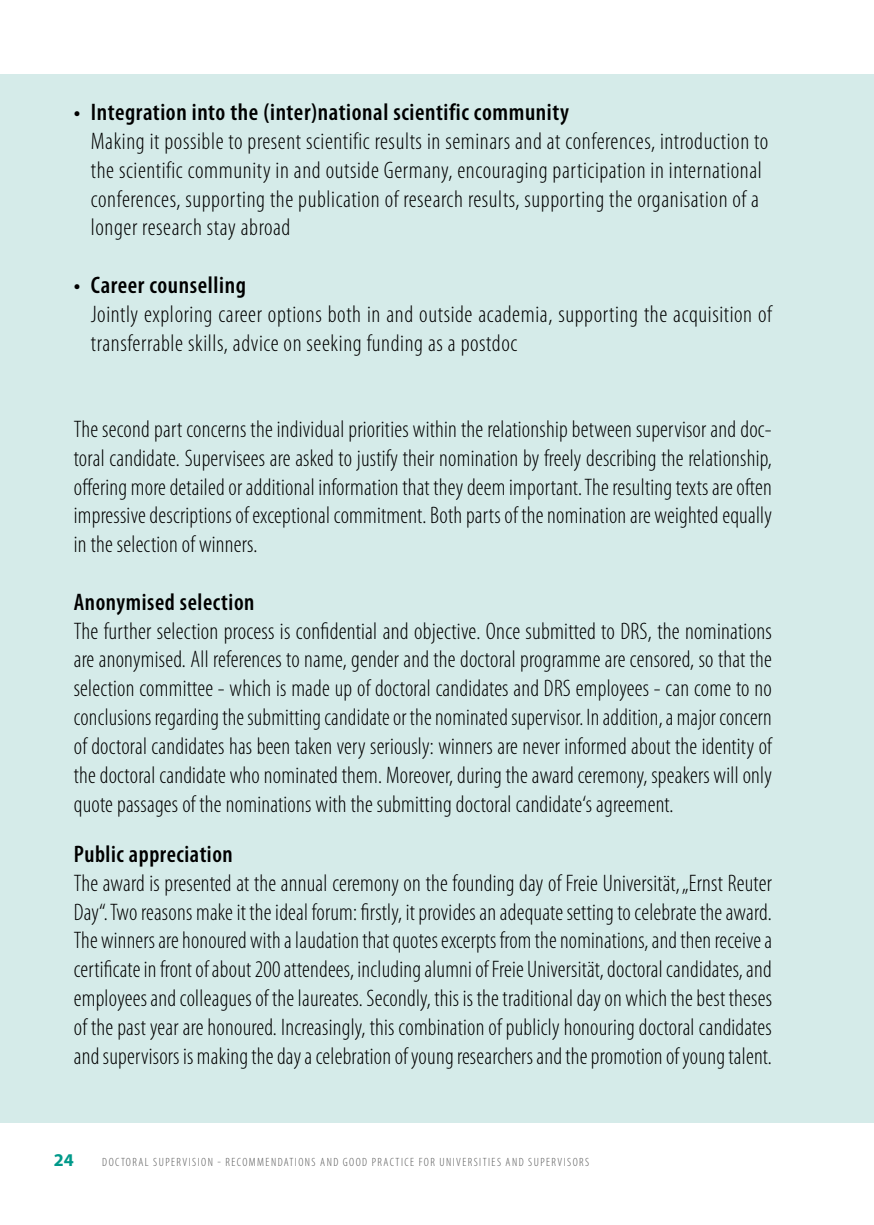
<style>
.page{position:relative;width:874px;height:1225px;background:#fff}
.page>*{position:absolute;margin:0;border:0;box-sizing:border-box;transform-origin:0 0}
.t1{font:300 condensed 24px/28.8px "Myriad Pro";letter-spacing:.025em;color:#000;text-align:justify}
.t2{font:600 condensed 24px "Myriad Pro";letter-spacing:.025em;color:#000}
.t3{font:700 18px "Myriad Pro";color:#00998a}
.t4{font:300 condensed 12px "Myriad Pro";letter-spacing:.12em;color:#565656}
</style>
<div class="page">
<div style="left:0;top:75px;width:873px;height:1048px;background:#d5ebe9"></div>
<p class="t2" style="left:74px;top:99px;width:496px">• Integration into the (inter)national scientific community</p>
<p class="t1" style="left:91px;top:127px;width:678px;text-align:left">Making it possible to present scientific results in seminars and at conferences, introduction to the scientific community in and outside Germany, encouraging participation in international conferences, supporting the publication of research results, supporting the organisation of a longer research stay abroad</p>
<p class="t2" style="left:74px;top:272px;width:173px">• Career counselling</p>
<p class="t1" style="left:91px;top:300px;width:682px">Jointly exploring career options both in and outside academia, supporting the acquisition of transferrable skills, advice on seeking funding as a postdoc</p>
<p class="t1" style="left:74px;top:415px;width:699px">The second part concerns the individual priorities within the relationship between supervisor and doc&shy;toral candidate. Supervisees are asked to justify their nomination by freely describing the relationship, offering more detailed or additional information that they deem important. The resulting texts are often impressive descriptions of exceptional commitment. Both parts of the nomination are weighted equally in the selection of winners.</p>
<p class="t2" style="left:74px;top:589px;width:182px">Anonymised selection</p>
<p class="t1" style="left:74px;top:617px;width:699px">The further selection process is confidential and objective. Once submitted to DRS, the nominations are anonymised. All references to name, gender and the doctoral programme are censored, so that the selection committee - which is made up of doctoral candidates and DRS employees - can come to no conclusions regarding the submitting candidate or the nominated supervisor. In addition, a major concern of doctoral candidates has been taken very seriously: winners are never informed about the identity of the doctoral candidate who nominated them. Moreover, during the award ceremony, speakers will only quote passages of the nominations with the submitting doctoral candidate‘s agreement.</p>
<p class="t2" style="left:74px;top:841px;width:160px">Public appreciation</p>
<p class="t1" style="left:74px;top:869px;width:699px">The award is presented at the annual ceremony on the founding day of Freie Universität, „Ernst Reuter Day“. Two reasons make it the ideal forum: firstly, it provides an adequate setting to celebrate the award.<br>The winners are honoured with a laudation that quotes excerpts from the nominations, and then receive a certificate in front of about 200 attendees, including alumni of Freie Universität, doctoral candidates, and employees and colleagues of the laureates. Secondly, this is the traditional day on which the best theses of the past year are honoured. Increasingly, this combination of publicly honouring doctoral candidates and supervisors is making the day a celebration of young researchers and the promotion of young talent.</p>
<p class="t3" style="left:54px;top:1148px;width:21px">24</p>
<p class="t4" style="left:102px;top:1156px;width:487px">Doctoral Supervision - Recommendations And Good Practice for U niversities and Supervisors</p>
</div>
